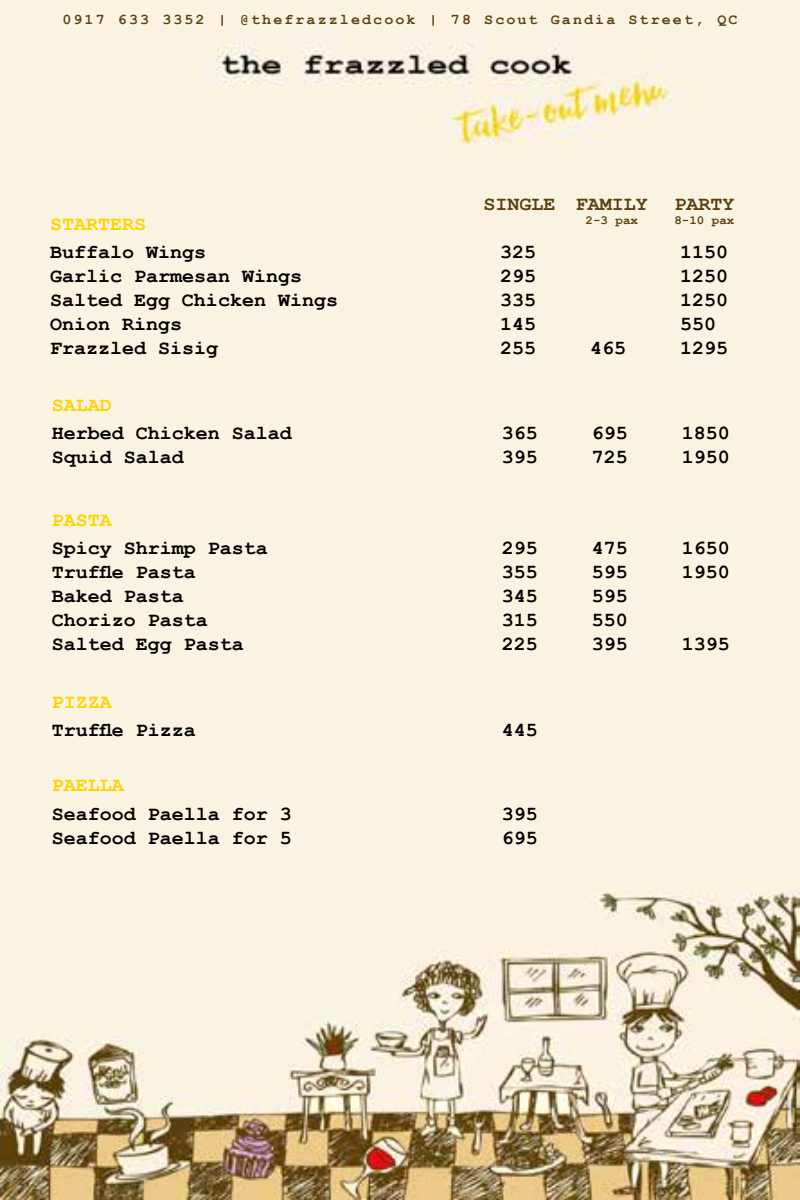
<style>
.page{position:relative;width:800px;height:1200px;background:#fff}
.page>*{position:absolute;margin:0;border:0;box-sizing:border-box;transform-origin:0 0}
.t1{font:700 20px "Courier New";color:#000}
.t2{font:700 20px "Courier New";color:#fdd400}
.t3{font:700 20px "Courier New";color:#5c400e}
.t4{font:700 15px "Courier New";letter-spacing:.14em;color:#5c4010}
.t5{font:700 12.5px "Courier New";color:#5c400e}
</style>
<div class="page">
<img style="left:0;top:0;width:800px;height:1200px">
<div style="left:57px;top:7px;width:384px;height:48px;background:#faf3e1"></div>
<div style="left:447px;top:7px;width:297px;height:48px;background:#faf3e1"></div>
<p class="t4" style="left:62px;top:11px;width:676px">0917 633 3352 | @thefrazzledcook | 78 Scout Gandia Street, QC</p>
<p class="t2" style="left:50px;top:211px;width:97px">STARTERS</p>
<p class="t3" style="left:483px;top:191px;width:166px">SINGLE FAMILY</p>
<p class="t3" style="left:674px;top:191px;width:61px">PARTY</p>
<p class="t5" style="left:586px;top:212px;width:54px">2-3 pax</p>
<p class="t5" style="left:674px;top:212px;width:61px">8-10 pax</p>
<p class="t1" style="left:50px;top:239px;width:158px">Buffalo Wings</p>
<p class="t1" style="left:500px;top:239px;width:38px">325</p>
<p class="t1" style="left:680px;top:239px;width:49px">1150</p>
<p class="t1" style="left:50px;top:263px;width:254px">Garlic Parmesan Wings</p>
<p class="t1" style="left:500px;top:263px;width:38px">295</p>
<p class="t1" style="left:680px;top:263px;width:49px">1250</p>
<p class="t1" style="left:50px;top:287px;width:290px">Salted Egg Chicken Wings</p>
<p class="t1" style="left:500px;top:287px;width:38px">335</p>
<p class="t1" style="left:680px;top:287px;width:49px">1250</p>
<p class="t1" style="left:50px;top:311px;width:134px">Onion Rings</p>
<p class="t1" style="left:500px;top:311px;width:38px">145</p>
<p class="t1" style="left:680px;top:311px;width:37px">550</p>
<p class="t1" style="left:50px;top:335px;width:170px">Frazzled Sisig</p>
<p class="t1" style="left:500px;top:335px;width:38px">255</p>
<p class="t1" style="left:590px;top:335px;width:38px">465</p>
<p class="t1" style="left:680px;top:335px;width:49px">1295</p>
<p class="t2" style="left:52px;top:392px;width:61px">SALAD</p>
<p class="t1" style="left:52px;top:421px;width:242px">Herbed Chicken Salad</p>
<p class="t1" style="left:502px;top:421px;width:38px">365</p>
<p class="t1" style="left:592px;top:421px;width:38px">695</p>
<p class="t1" style="left:682px;top:421px;width:49px">1850</p>
<p class="t1" style="left:52px;top:445px;width:134px">Squid Salad</p>
<p class="t1" style="left:502px;top:445px;width:38px">395</p>
<p class="t1" style="left:592px;top:445px;width:38px">725</p>
<p class="t1" style="left:682px;top:445px;width:49px">1950</p>
<p class="t2" style="left:52px;top:508px;width:62px">PASTA</p>
<p class="t1" style="left:52px;top:536px;width:218px">Spicy Shrimp Pasta</p>
<p class="t1" style="left:502px;top:536px;width:38px">295</p>
<p class="t1" style="left:592px;top:536px;width:38px">475</p>
<p class="t1" style="left:682px;top:536px;width:49px">1650</p>
<p class="t1" style="left:52px;top:560px;width:145px">Truffle Pasta</p>
<p class="t1" style="left:502px;top:560px;width:38px">355</p>
<p class="t1" style="left:592px;top:560px;width:38px">595</p>
<p class="t1" style="left:682px;top:560px;width:49px">1950</p>
<p class="t1" style="left:52px;top:584px;width:134px">Baked Pasta</p>
<p class="t1" style="left:502px;top:584px;width:38px">345</p>
<p class="t1" style="left:592px;top:584px;width:38px">595</p>
<p class="t1" style="left:52px;top:608px;width:158px">Chorizo Pasta</p>
<p class="t1" style="left:502px;top:608px;width:38px">315</p>
<p class="t1" style="left:592px;top:608px;width:38px">550</p>
<p class="t1" style="left:52px;top:632px;width:194px">Salted Egg Pasta</p>
<p class="t1" style="left:502px;top:632px;width:38px">225</p>
<p class="t1" style="left:592px;top:632px;width:38px">395</p>
<p class="t1" style="left:682px;top:632px;width:49px">1395</p>
<p class="t2" style="left:52px;top:689px;width:62px">PIZZA</p>
<p class="t1" style="left:52px;top:717px;width:145px">Truffle Pizza</p>
<p class="t1" style="left:502px;top:717px;width:38px">445</p>
<p class="t2" style="left:52px;top:773px;width:73px">PAELLA</p>
<p class="t1" style="left:52px;top:801px;width:242px">Seafood Paella for 3</p>
<p class="t1" style="left:502px;top:801px;width:38px">395</p>
<p class="t1" style="left:52px;top:825px;width:242px">Seafood Paella for 5</p>
<p class="t1" style="left:502px;top:825px;width:38px">695</p>
</div>
